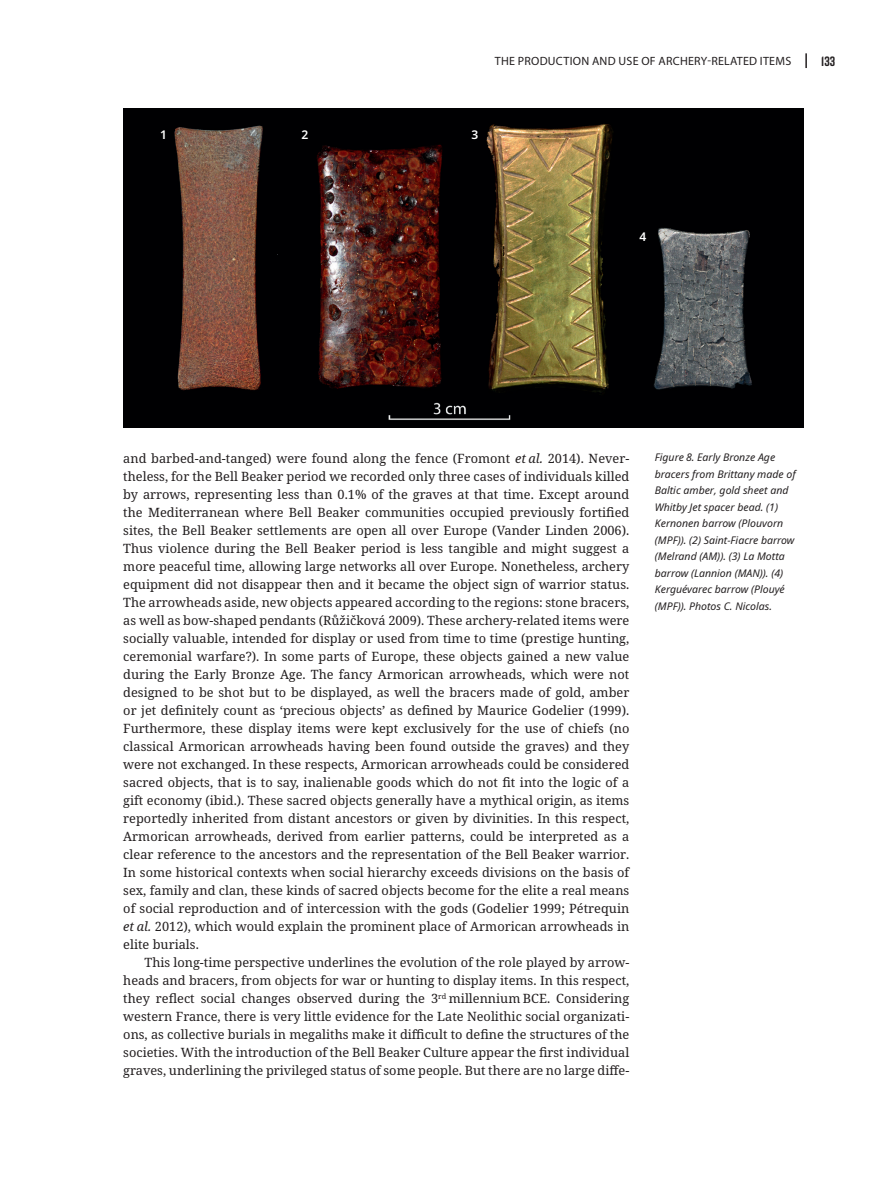
<style>
.page{position:relative;width:893px;height:1191px;background:#fff}
.page>*{position:absolute;margin:0;border:0;box-sizing:border-box;transform-origin:0 0}
.t1{font:700 13.5px "Rift";color:#231f20}
.t2{font:12.75px/18px "Noto Serif";color:#231f20;text-align:justify}
.t3{font:12px "Myriad Pro";letter-spacing:.02em;color:#231f20}
.t4{font:600 12px "Noto Sans";color:#fff}
.Bijschrift{font:italic 10.5px/16.5px "Noto Sans";color:#231f20}
.s1{font-style:italic}
</style>
<div class="page">
<svg style="left:805px;top:53px;width:2px;height:15px"></svg>
<img style="left:123px;top:108px;width:681px;height:320px">
<p class="t3" style="left:495px;top:54px;width:298px">THE PRODUCTION AND USE OF ARCHERY-RELATED ITEMS</p>
<p class="t1" style="left:821px;top:52px;width:16px">133</p>
<p class="t4" style="left:160px;top:127px;width:8px">1</p>
<p class="t4" style="left:302px;top:127px;width:8px">2</p>
<p class="t4" style="left:471px;top:127px;width:8px">3</p>
<p class="t4" style="left:639px;top:229px;width:8px">4</p>
<p class="t2" style="left:123px;top:449px;width:507px">and barbed-and-tanged) were found along the fence (Fromont <span class="s1">et al.</span> 2014). Never&shy;theless, for the Bell Beaker period we recorded only three cases of individuals killed by arrows, representing less than 0.1% of the graves at that time. Except around the Mediterranean where Bell Beaker communities occupied previously fortified sites, the Bell Beaker settlements are open all over Europe (Vander Linden 2006).<br>Thus violence during the Bell Beaker period is less tangible and might suggest a more peaceful time, allowing large networks all over Europe. Nonetheless, archery equipment did not disappear then and it became the object sign of warrior status.<br>The arrowheads aside, new objects appeared according to the regions: stone bracers, as well as bow-shaped pendants (Růžičková 2009). These archery-related items were socially valuable, intended for display or used from time to time (prestige hunting, ceremonial warfare?). In some parts of Europe, these objects gained a new value during the Early Bronze Age. The fancy Armorican arrowheads, which were not designed to be shot but to be displayed, as well the bracers made of gold, amber or jet definitely count as ‘precious objects’ as defined by Maurice Godelier (1999).<br>Furthermore, these display items were kept exclusively for the use of chiefs (no classical Armorican arrowheads having been found outside the graves) and they were not exchanged. In these respects, Armorican arrowheads could be considered sacred objects, that is to say, inalienable goods which do not fit into the logic of a gift economy (ibid.). These sacred objects generally have a mythical origin, as items reportedly inherited from distant ancestors or given by divinities. In this respect, Armorican arrowheads, derived from earlier patterns, could be interpreted as a clear reference to the ancestors and the representation of the Bell Beaker warrior.<br>In some historical contexts when social hierarchy exceeds divisions on the basis of sex, family and clan, these kinds of sacred objects become for the elite a real means of social reproduction and of intercession with the gods (Godelier 1999; Pétrequin <span class="s1">et al.</span> 2012), which would explain the prominent place of Armorican arrowheads in elite burials.</p>
<p class="t2" style="left:123px;top:953px;width:507px;text-indent:21px">This long-time perspective underlines the evolution of the role played by arrow&shy;heads and bracers, from objects for war or hunting to display items. In this respect, they reflect social changes observed during the 3<sup>rd</sup> millennium BCE. Considering western France, there is very little evidence for the Late Neolithic social organizati&shy;ons, as collective burials in megaliths make it difficult to define the structures of the societies. With the introduction of the Bell Beaker Culture appear the first individual graves, underlining the privileged status of some people. But there are no large diffe-</p>
<p class="Bijschrift" style="left:655px;top:449px;width:142px">Figure 8. Early Bronze Age bracers from Brittany made of<br>Baltic amber, gold sheet and<br>Whitby Jet spacer bead. (1)<br>Kernonen barrow (Plouvorn (MPF)). (2) Saint-Fiacre barrow (Melrand (AM)). (3) La Motta barrow (Lannion (MAN)). (4)<br>Kerguévarec barrow (Plouyé (MPF)). Photos C. Nicolas.</p>
</div>
